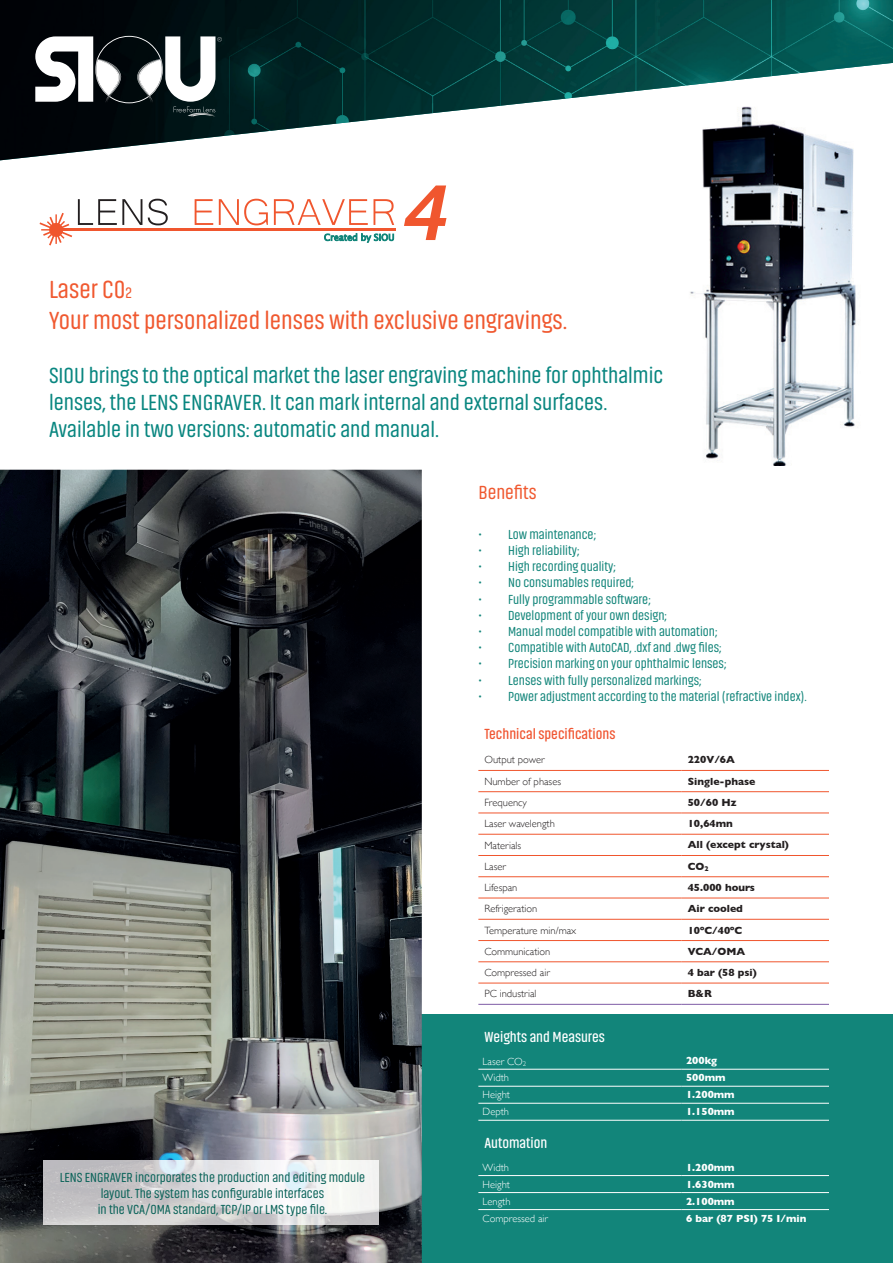
<style>
.page{position:relative;width:893px;height:1263px;background:#fff}
.page>*{position:absolute;margin:0;border:0;box-sizing:border-box;transform-origin:0 0}
.t1{font:25.5px/30.6px "Akhand Soft";color:#f05930}
.t2{font:22.5px/27px "Akhand Soft";color:#098680}
.t3{font:19.5px "Akhand Soft";color:#f05930}
.t4{font:600 15px "Akhand Soft";color:#fff}
.t5{font:600 15px "Akhand Soft";color:#f05531}
.t6{font:13.5px "Akhand Soft";color:#12857a}
.t7{font:13.5px/16.2px "Akhand Soft";color:#0c645a;text-align:center}
.t8{font:300 10.5px "Gill Sans";color:#231f20}
.t9{font:700 10.5px "Gill Sans";color:#231f20}
.t10{font:700 10.5px "Gill Sans";color:#fff}
.t11{font:300 10.5px "Gill Sans";color:#fff}
.s1{font-size:15.75px}
</style>
<div class="page">
<div style="left:238px;top:1014px;width:655px;height:249px;background:#12857a"></div>
<svg style="left:78px;top:199px;width:64px;height:26px"></svg>
<svg style="left:148px;top:199px;width:20px;height:26px"></svg>
<svg style="left:195px;top:199px;width:18px;height:26px"></svg>
<svg style="left:219px;top:199px;width:49px;height:26px"></svg>
<svg style="left:274px;top:199px;width:120px;height:26px"></svg>
<hr style="left:59px;top:229px;width:336px;height:2px;background:#f0562e">
<svg style="left:40px;top:213px;width:32px;height:32px"></svg>
<svg style="left:324px;top:233px;width:70px;height:9px"></svg>
<svg style="left:404px;top:185px;width:42px;height:55px"></svg>
<img style="left:0;top:0;width:893px;height:160px">
<svg style="left:35px;top:36px;width:187px;height:81px"></svg>
<img style="left:683px;top:101px;width:180px;height:364px">
<img style="left:0;top:470px;width:422px;height:793px">
<img style="left:43px;top:1161px;width:336px;height:64px">
<hr style="left:478px;top:1069px;width:204px;height:1px;background:#fff">
<hr style="left:682px;top:1069px;width:147px;height:1px;background:#fff">
<hr style="left:478px;top:1086px;width:204px;height:1px;background:#fff">
<hr style="left:682px;top:1086px;width:147px;height:1px;background:#fff">
<hr style="left:478px;top:1103px;width:204px;height:1px;background:#fff">
<hr style="left:682px;top:1103px;width:147px;height:1px;background:#fff">
<hr style="left:478px;top:1120px;width:204px;height:1px;background:#fff">
<hr style="left:682px;top:1120px;width:147px;height:1px;background:#fff">
<hr style="left:478px;top:1175px;width:204px;height:1px;background:#fff">
<hr style="left:682px;top:1175px;width:147px;height:1px;background:#fff">
<hr style="left:478px;top:1192px;width:204px;height:1px;background:#fff">
<hr style="left:682px;top:1192px;width:147px;height:1px;background:#fff">
<hr style="left:478px;top:1209px;width:204px;height:1px;background:#fff">
<hr style="left:682px;top:1209px;width:147px;height:1px;background:#fff">
<hr style="left:478px;top:1004px;width:204px;height:1px;background:#7e5ba6">
<hr style="left:682px;top:1004px;width:147px;height:1px;background:#7e5ba6">
<hr style="left:478px;top:770px;width:204px;height:1px;background:#f0562e">
<hr style="left:682px;top:770px;width:147px;height:1px;background:#f0562e">
<hr style="left:478px;top:791px;width:204px;height:1px;background:#f0562e">
<hr style="left:682px;top:791px;width:147px;height:1px;background:#f0562e">
<hr style="left:478px;top:813px;width:204px;height:1px;background:#f0562e">
<hr style="left:682px;top:813px;width:147px;height:1px;background:#f0562e">
<hr style="left:478px;top:834px;width:204px;height:1px;background:#f0562e">
<hr style="left:682px;top:834px;width:147px;height:1px;background:#f0562e">
<hr style="left:478px;top:855px;width:204px;height:1px;background:#f0562e">
<hr style="left:682px;top:855px;width:147px;height:1px;background:#f0562e">
<hr style="left:478px;top:876px;width:204px;height:1px;background:#f0562e">
<hr style="left:682px;top:876px;width:147px;height:1px;background:#f0562e">
<hr style="left:478px;top:898px;width:204px;height:1px;background:#f0562e">
<hr style="left:682px;top:898px;width:147px;height:1px;background:#f0562e">
<hr style="left:478px;top:919px;width:204px;height:1px;background:#f0562e">
<hr style="left:682px;top:919px;width:147px;height:1px;background:#f0562e">
<hr style="left:478px;top:940px;width:204px;height:1px;background:#f0562e">
<hr style="left:682px;top:940px;width:147px;height:1px;background:#f0562e">
<hr style="left:478px;top:961px;width:204px;height:1px;background:#f0562e">
<hr style="left:682px;top:961px;width:147px;height:1px;background:#f0562e">
<hr style="left:478px;top:983px;width:204px;height:1px;background:#f0562e">
<hr style="left:682px;top:983px;width:147px;height:1px;background:#f0562e">
<h1 class="t1" style="left:49px;top:274px;width:520px">Laser C0<span class="s1">2<br></span>Your most personalized lenses with exclusive engravings.</h1>
<h2 class="t2" style="left:49px;top:362px;width:616px">SIOU brings to the optical market the laser engraving machine for ophthalmic lenses, the LENS ENGRAVER. It can mark internal and external surfaces.<br>Available in two versions: automatic and manual.</h2>
<h3 class="t3" style="left:478px;top:482px;width:60px">Benefits</h3>
<p class="t6" style="left:478px;top:527px;width:119px">• Low maintenance;</p>
<p class="t6" style="left:478px;top:543px;width:103px">• High reliability;</p>
<p class="t6" style="left:478px;top:560px;width:139px">• High recording quality;</p>
<p class="t6" style="left:478px;top:576px;width:157px">• No consumables required;</p>
<p class="t6" style="left:478px;top:592px;width:174px">• Fully programmable software;</p>
<p class="t6" style="left:478px;top:608px;width:190px">• Development of your own design;</p>
<p class="t6" style="left:478px;top:624px;width:241px">• Manual model compatible with automation;</p>
<p class="t6" style="left:478px;top:641px;width:245px">• Compatible with AutoCAD, .dxf and .dwg files;</p>
<p class="t6" style="left:478px;top:657px;width:250px">• Precision marking on your ophthalmic lenses;</p>
<p class="t6" style="left:478px;top:673px;width:225px">• Lenses with fully personalized markings;</p>
<p class="t6" style="left:478px;top:689px;width:330px">• Power adjustment according to the material (refractive index).</p>
<p class="t7" style="left:60px;top:1169px;width:307px">LENS ENGRAVER incorporates the production and editing module layout. The system has configurable interfaces<br>in the VCA/OMA standard, TCP/IP or LMS type file.</p>
<p class="t5" style="left:484px;top:726px;width:133px">Technical specifications</p>
<p class="t8" style="left:484px;top:752px;width:62px">Output power</p>
<p class="t9" style="left:688px;top:751px;width:49px">220V/6A</p>
<p class="t8" style="left:484px;top:773px;width:78px">Number of phases</p>
<p class="t9" style="left:688px;top:773px;width:69px">Single-phase</p>
<p class="t8" style="left:484px;top:794px;width:44px">Frequency</p>
<p class="t9" style="left:688px;top:794px;width:50px">50/60 Hz</p>
<p class="t8" style="left:484px;top:815px;width:72px">Laser wavelength</p>
<p class="t9" style="left:688px;top:815px;width:47px">10,64mn</p>
<p class="t8" style="left:484px;top:837px;width:38px">Materials</p>
<p class="t9" style="left:688px;top:836px;width:103px">All (except crystal)</p>
<p class="t8" style="left:484px;top:858px;width:23px">Laser</p>
<p class="t9" style="left:688px;top:858px;width:22px">CO<sub>2</sub></p>
<p class="t8" style="left:484px;top:879px;width:34px">Lifespan</p>
<p class="t9" style="left:688px;top:879px;width:69px">45.000 hours</p>
<p class="t8" style="left:484px;top:900px;width:55px">Refrigeration</p>
<p class="t9" style="left:688px;top:900px;width:57px">Air cooled</p>
<p class="t8" style="left:484px;top:922px;width:93px">Temperature min/max</p>
<p class="t9" style="left:688px;top:922px;width:56px">10ºC/40ºC</p>
<p class="t8" style="left:484px;top:943px;width:67px">Communication</p>
<p class="t9" style="left:688px;top:943px;width:59px">VCA/OMA</p>
<p class="t8" style="left:484px;top:964px;width:67px">Compressed air</p>
<p class="t9" style="left:688px;top:964px;width:71px">4 bar (58 psi)</p>
<p class="t8" style="left:484px;top:985px;width:54px">PC industrial</p>
<p class="t9" style="left:688px;top:985px;width:26px">B&amp;R</p>
<p class="t4" style="left:484px;top:1029px;width:122px">Weights and Measures</p>
<p class="t11" style="left:483px;top:1053px;width:45px">Laser CO<sub>2</sub></p>
<p class="t10" style="left:686px;top:1052px;width:33px">200kg</p>
<p class="t11" style="left:483px;top:1069px;width:28px">Width</p>
<p class="t10" style="left:686px;top:1069px;width:41px">500mm</p>
<p class="t11" style="left:483px;top:1086px;width:29px">Height</p>
<p class="t10" style="left:686px;top:1086px;width:50px">1.200mm</p>
<p class="t11" style="left:483px;top:1104px;width:28px">Depth</p>
<p class="t10" style="left:686px;top:1103px;width:50px">1.150mm</p>
<p class="t4" style="left:484px;top:1135px;width:64px">Automation</p>
<p class="t11" style="left:483px;top:1159px;width:28px">Width</p>
<p class="t10" style="left:686px;top:1159px;width:50px">1.200mm</p>
<p class="t11" style="left:483px;top:1176px;width:29px">Height</p>
<p class="t10" style="left:686px;top:1176px;width:50px">1.630mm</p>
<p class="t11" style="left:483px;top:1193px;width:29px">Length</p>
<p class="t10" style="left:686px;top:1193px;width:50px">2.100mm</p>
<p class="t11" style="left:483px;top:1210px;width:67px">Compressed air</p>
<p class="t10" style="left:686px;top:1210px;width:122px">6 bar (87 PSI) 75 I/min</p>
</div>
